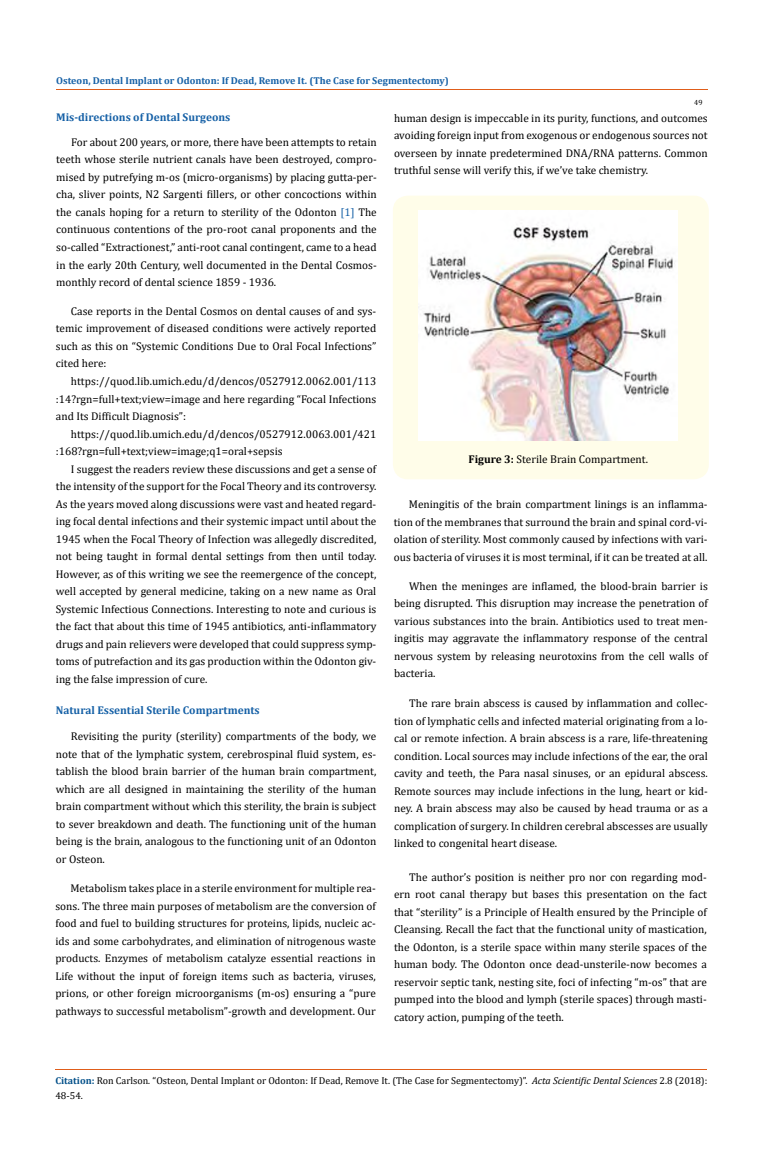
<style>
.page{position:relative;width:764px;height:1157px;background:#fff}
.page>*{position:absolute;margin:0;border:0;box-sizing:border-box;transform-origin:0 0}
.t1{font:11.25px/17.5px "Cambria";color:#000;text-align:justify}
.t2{font:700 11.25px "Cambria";color:#1560a6}
.t3{font:10px/15px "Cambria";color:#000}
.t4{font:700 10px "Cambria";color:#1560a6}
.t5{font:7.5px "Cambria";color:#000}
.s1{color:#1560a6}
.s2{font-weight:700}
.s3{font-weight:700;color:#035089}
.s4{font-style:italic}
</style>
<div class="page">
<div style="left:393px;top:196px;width:316px;height:283px;background:#fffde9;border-radius:15px"></div>
<img style="left:418px;top:210px;width:260px;height:231px">
<hr style="left:56px;top:90px;width:652px;height:1px;background:#e05d1a">
<hr style="left:55px;top:1069px;width:652px;height:1px;background:#e05d1a">
<p class="t4" style="left:56px;top:73px;width:394px">Osteon, Dental Implant or Odonton: If Dead, Remove It. (The Case for Segmentectomy)</p>
<p class="t5" style="left:694px;top:98px;width:10px">49</p>
<p class="t2" style="left:56px;top:109px;width:176px">Mis-directions of Dental Surgeons</p>
<p class="t1" style="left:56px;top:133px;width:322px;text-indent:15px">For about 200 years, or more, there have been attempts to retain teeth whose sterile nutrient canals have been destroyed, compro&shy;mised by putrefying m-os (micro-organisms) by placing gutta-per&shy;cha, sliver points, N2 Sargenti fillers, or other concoctions within the canals hoping for a return to sterility of the Odonton <span class="s1">[1]</span> The continuous contentions of the pro-root canal proponents and the so-called “Extractionest,” anti-root canal contingent, came to a head in the early 20th Century, well documented in the Dental Cosmos&shy;monthly record of dental science 1859 - 1936.</p>
<p class="t1" style="left:56px;top:302px;width:322px;text-indent:15px">Case reports in the Dental Cosmos on dental causes of and sys&shy;temic improvement of diseased conditions were actively reported such as this on “Systemic Conditions Due to Oral Focal Infections” cited here:</p>
<p class="t1" style="left:56px;top:372px;width:322px;text-indent:15px">https://quod.lib.umich.edu/d/dencos/0527912.0062.001/113 :14?rgn=full+text;view=image and here regarding “Focal Infections and Its Difficult Diagnosis”:</p>
<p class="t1" style="left:56px;top:425px;width:322px;text-indent:15px">https://quod.lib.umich.edu/d/dencos/0527912.0063.001/421 :168?rgn=full+text;view=image;q1=oral+sepsis</p>
<p class="t1" style="left:56px;top:460px;width:322px;text-indent:15px">I suggest the readers review these discussions and get a sense of the intensity of the support for the Focal Theory and its controversy.<br>As the years moved along discussions were vast and heated regard&shy;ing focal dental infections and their systemic impact until about the 1945 when the Focal Theory of Infection was allegedly discredited, not being taught in formal dental settings from then until today.<br>However, as of this writing we see the reemergence of the concept, well accepted by general medicine, taking on a new name as Oral Systemic Infectious Connections. Interesting to note and curious is the fact that about this time of 1945 antibiotics, anti-inflammatory drugs and pain relievers were developed that could suppress symp&shy;toms of putrefaction and its gas production within the Odonton giv&shy;ing the false impression of cure.</p>
<p class="t2" style="left:56px;top:702px;width:205px">Natural Essential Sterile Compartments</p>
<p class="t1" style="left:56px;top:727px;width:322px;text-indent:15px">Revisiting the purity (sterility) compartments of the body, we note that of the lymphatic system, cerebrospinal fluid system, es&shy;tablish the blood brain barrier of the human brain compartment, which are all designed in maintaining the sterility of the human brain compartment without which this sterility, the brain is subject to sever breakdown and death. The functioning unit of the human being is the brain, analogous to the functioning unit of an Odonton or Osteon.</p>
<p class="t1" style="left:55px;top:879px;width:322px;text-indent:15px">Metabolism takes place in a sterile environment for multiple rea&shy;sons. The three main purposes of metabolism are the conversion of food and fuel to building structures for proteins, lipids, nucleic ac&shy;ids and some carbohydrates, and elimination of nitrogenous waste products. Enzymes of metabolism catalyze essential reactions in Life without the input of foreign items such as bacteria, viruses, prions, or other foreign microorganisms (m-os) ensuring a “pure pathways to successful metabolism”-growth and development. Our</p>
<p class="t1" style="left:394px;top:109px;width:315px">human design is impeccable in its purity, functions, and outcomes avoiding foreign input from exogenous or endogenous sources not overseen by innate predetermined DNA/RNA patterns. Common truthful sense will verify this, if we’ve take chemistry.</p>
<p class="t1" style="left:468px;top:450px;width:181px"><span class="s2">Figure 3:</span> Sterile Brain Compartment.</p>
<p class="t1" style="left:394px;top:495px;width:315px;text-indent:15px">Meningitis of the brain compartment linings is an inflamma&shy;tion of the membranes that surround the brain and spinal cord-vi&shy;olation of sterility. Most commonly caused by infections with vari&shy;ous bacteria of viruses it is most terminal, if it can be treated at all.</p>
<p class="t1" style="left:394px;top:577px;width:315px;text-indent:15px">When the meninges are inflamed, the blood-brain barrier is being disrupted. This disruption may increase the penetration of various substances into the brain. Antibiotics used to treat men&shy;ingitis may aggravate the inflammatory response of the central nervous system by releasing neurotoxins from the cell walls of bacteria.</p>
<p class="t1" style="left:394px;top:694px;width:315px;text-indent:15px">The rare brain abscess is caused by inflammation and collec&shy;tion of lymphatic cells and infected material originating from a lo&shy;cal or remote infection. A brain abscess is a rare, life-threatening condition. Local sources may include infections of the ear, the oral cavity and teeth, the Para nasal sinuses, or an epidural abscess.<br>Remote sources may include infections in the lung, heart or kid&shy;ney. A brain abscess may also be caused by head trauma or as a complication of surgery. In children cerebral abscesses are usually linked to congenital heart disease.</p>
<p class="t1" style="left:394px;top:867px;width:314px;text-indent:15px">The author’s position is neither pro nor con regarding mod&shy;ern root canal therapy but bases this presentation on the fact that “sterility” is a Principle of Health ensured by the Principle of Cleansing. Recall the fact that the functional unity of mastication, the Odonton, is a sterile space within many sterile spaces of the human body. The Odonton once dead-unsterile-now becomes a reservoir septic tank, nesting site, foci of infecting “m-os” that are pumped into the blood and lymph (sterile spaces) through masti&shy;catory action, pumping of the teeth.</p>
<p class="t3" style="left:55px;top:1072px;width:653px"><span class="s3">Citation:</span> Ron Carlson<span class="s4">.</span> “Osteon, Dental Implant or Odonton: If Dead, Remove It. (The Case for Segmentectomy)”. <span class="s4">Acta Scientific Dental Sciences</span> 2.8 (2018):<br>48-54.</p>
</div>
